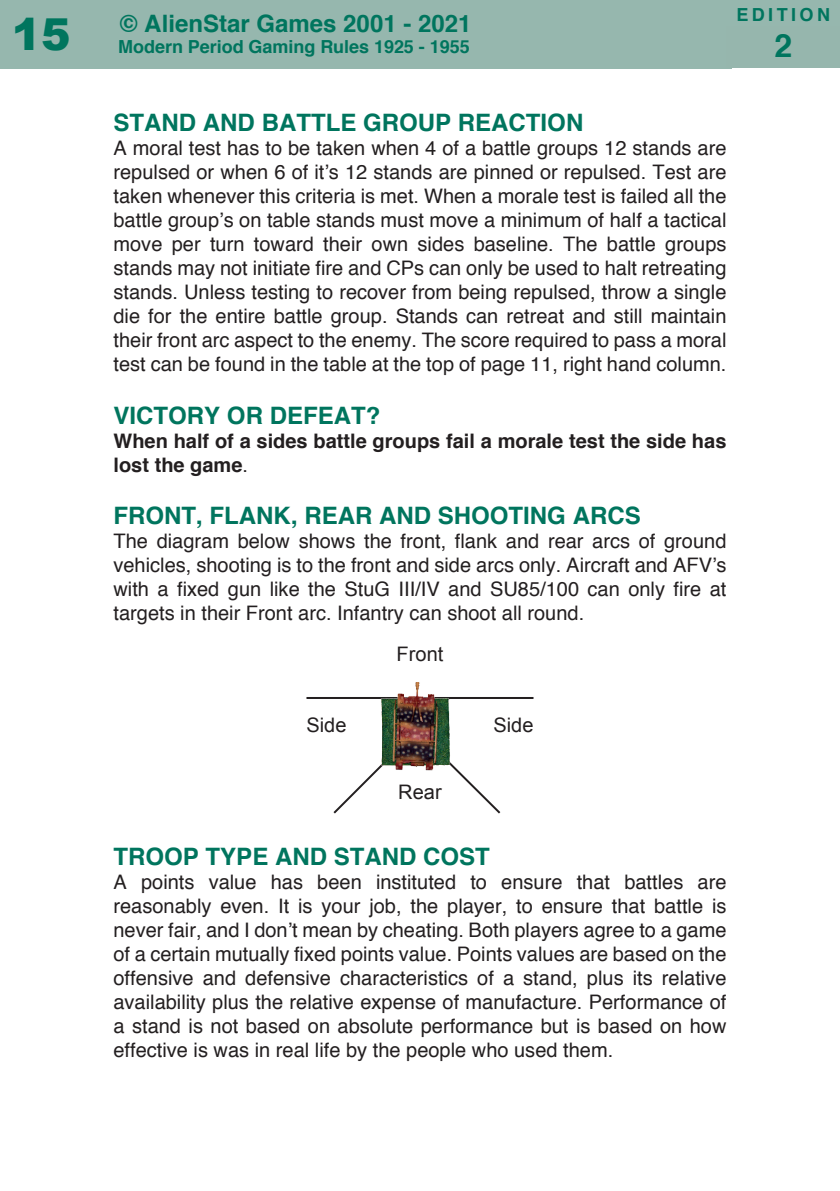
<style>
.page{position:relative;width:840px;height:1191px;background:#fff}
.page>*{position:absolute;margin:0;border:0;box-sizing:border-box;transform-origin:0 0}
.t1{font:900 44px "Arial";color:#00755e}
.t2{font:700 32px "Helvetica";color:#00755e}
.t3{font:700 24px "Helvetica";color:#00755e}
.t4{font:20px/24px "Helvetica";color:#231f20;text-align:justify}
.t5{font:700 20px/24px "Helvetica";color:#231f20}
.t6{font:20px "Arial";color:#231f20}
.t7{font:700 18px "Helvetica";letter-spacing:-.005em;color:#00755e}
.t8{font:700 18px "Helvetica";letter-spacing:.19em;color:#00755e}
.s1{font-weight:400}
</style>
<div class="page">
<div style="left:0;top:0;width:82px;height:68px;background:#96b7ae"></div>
<div style="left:77px;top:0;width:654px;height:68px;background:#96b7ae"></div>
<div style="left:726px;top:0;width:113px;height:28px;background:#96b7ae"></div>
<div style="left:726px;top:26px;width:113px;height:42px;background:#96b6ad"></div>
<hr style="left:306px;top:697px;width:227px;height:2px;background:#231f20">
<svg style="left:333px;top:766px;width:168px;height:48px"></svg>
<img style="left:379px;top:682px;width:80px;height:91px">
<h1 class="t1" style="left:12px;top:18px;width:60px">15</h1>
<p class="t8" style="left:736px;top:7px;width:95px">EDITION</p>
<p class="t3" style="left:120px;top:14px;width:353px">© AlienStar Games 2001 - 2021</p>
<p class="t7" style="left:118px;top:40px;width:353px">Modern Period Gaming Rules 1925 - 1955</p>
<h2 class="t2" style="left:773px;top:33px;width:19px">2</h2>
<p class="t3" style="left:113px;top:113px;width:471px">STAND AND BATTLE GROUP REACTION</p>
<p class="t4" style="left:113px;top:137px;width:614px">A moral test has to be taken when 4 of a battle groups 12 stands are repulsed or when 6 of it’s 12 stands are pinned or repulsed. Test are taken whenever this criteria is met. When a morale test is failed all the battle group’s on table stands must move a minimum of half a tactical move per turn toward their own sides baseline. The battle groups stands may not initiate fire and CPs can only be used to halt retreating stands. Unless testing to recover from being repulsed, throw a single die for the entire battle group. Stands can retreat and still maintain their front arc aspect to the enemy. The score required to pass a moral test can be found in the table at the top of page 11, right hand column.</p>
<p class="t3" style="left:113px;top:405px;width:268px">VICTORY OR DEFEAT?</p>
<p class="t5" style="left:113px;top:430px;width:614px">When half of a sides battle groups fail a morale test the side has lost the game<span class="s1">.</span></p>
<p class="t3" style="left:113px;top:506px;width:528px">FRONT, FLANK, REAR AND SHOOTING ARCS</p>
<p class="t4" style="left:113px;top:530px;width:614px">The diagram below shows the front, flank and rear arcs of ground vehicles, shooting is to the front and side arcs only. Aircraft and AFV’s with a fixed gun like the StuG III/IV and SU85/100 can only fire at targets in their Front arc. Infantry can shoot all round.</p>
<p class="t6" style="left:396px;top:646px;width:48px">Front</p>
<p class="t6" style="left:306px;top:717px;width:42px">Side</p>
<p class="t6" style="left:493px;top:717px;width:42px">Side</p>
<p class="t6" style="left:398px;top:784px;width:45px">Rear</p>
<p class="t3" style="left:113px;top:847px;width:378px">TROOP TYPE AND STAND COST</p>
<p class="t4" style="left:113px;top:871px;width:614px">A points value has been instituted to ensure that battles are reasonably even. It is your job, the player, to ensure that battle is never fair, and I don’t mean by cheating. Both players agree to a game of a certain mutually fixed points value. Points values are based on the offensive and defensive characteristics of a stand, plus its relative availability plus the relative expense of manufacture. Performance of a stand is not based on absolute performance but is based on how effective is was in real life by the people who used them.</p>
</div>
